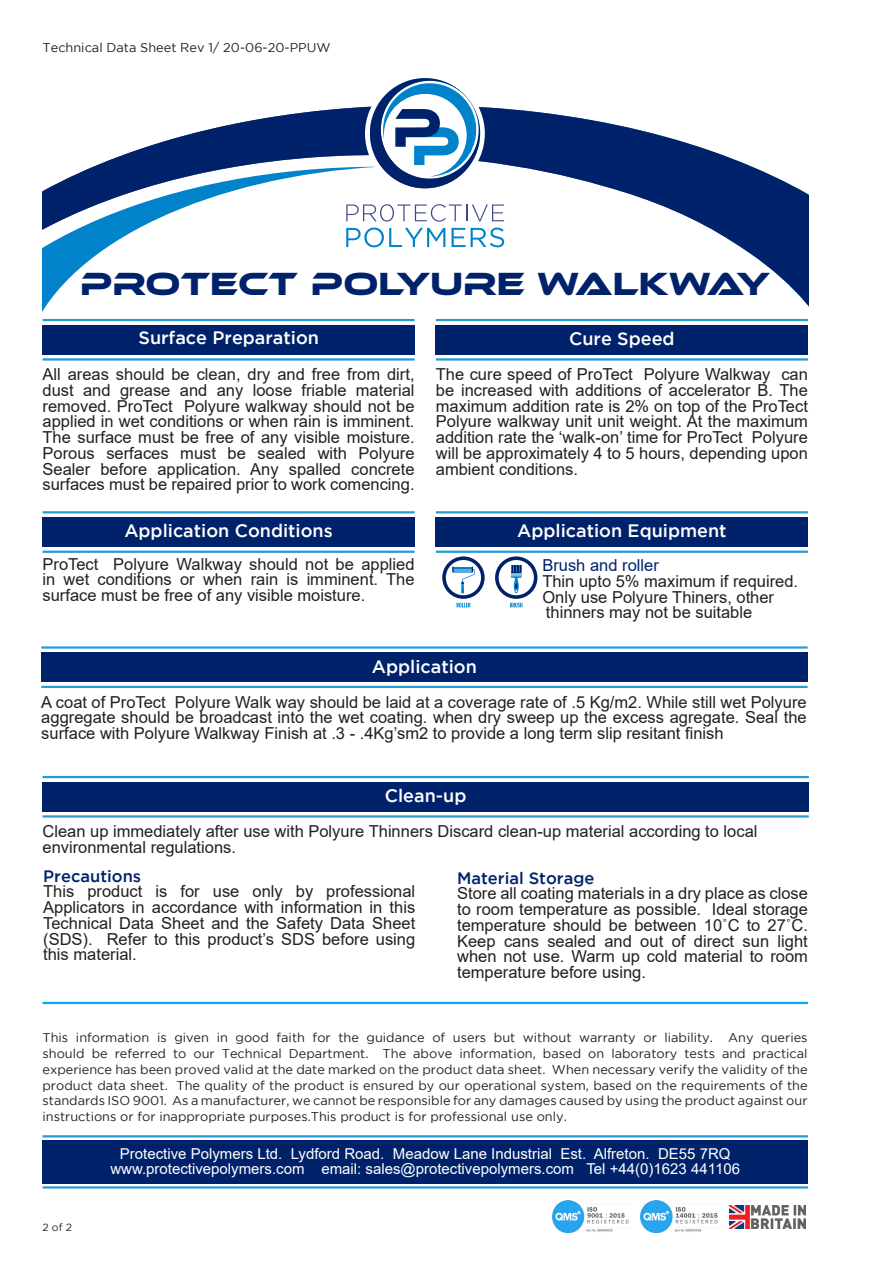
<style>
.page{position:relative;width:893px;height:1263px;background:#fff}
.page>*{position:absolute;margin:0;border:0;box-sizing:border-box;transform-origin:0 0}
.t1{font:33px "Ethnocentric Rg";color:#00226b}
.t2{font:500 18px "Gotham";color:#fff}
.t3{font:16.5px/15.8px "Arial";color:#231f20;text-align:justify}
.t4{font:500 16.5px "Gotham";color:#00226b}
.t5{font:16.5px "Arial";color:#00226b}
.t6{font:15px "Arial";color:#fff}
.t7{font:12.75px/15.8px "Gotham";color:#231f20;text-align:justify}
.t8{font:10.5px "Gotham";color:#231f20}
</style>
<div class="page">
<hr style="left:43px;top:1002px;width:765px;height:2px;background:#00aeef">
<div style="left:43px;top:517px;width:372px;height:30px;background:#00226b"></div>
<div style="left:436px;top:517px;width:372px;height:30px;background:#00226b"></div>
<hr style="left:43px;top:511px;width:372px;height:2px;background:#279ad6">
<hr style="left:436px;top:511px;width:372px;height:2px;background:#279ad6">
<hr style="left:43px;top:551px;width:372px;height:2px;background:#279ad6">
<hr style="left:436px;top:551px;width:372px;height:2px;background:#279ad6">
<div style="left:43px;top:782px;width:766px;height:30px;background:#00226b"></div>
<hr style="left:43px;top:776px;width:766px;height:2px;background:#279ad6">
<hr style="left:43px;top:815px;width:766px;height:2px;background:#279ad6">
<div style="left:43px;top:325px;width:372px;height:30px;background:#00226b"></div>
<div style="left:436px;top:325px;width:372px;height:30px;background:#00226b"></div>
<hr style="left:43px;top:319px;width:372px;height:2px;background:#279ad6">
<hr style="left:436px;top:319px;width:372px;height:2px;background:#279ad6">
<hr style="left:43px;top:358px;width:372px;height:3px;background:#279ad6">
<hr style="left:436px;top:358px;width:372px;height:3px;background:#279ad6">
<svg style="left:442px;top:556px;width:43px;height:51px"></svg>
<svg style="left:495px;top:556px;width:42px;height:51px"></svg>
<div style="left:41px;top:652px;width:767px;height:30px;background:#00226b"></div>
<hr style="left:41px;top:646px;width:767px;height:3px;background:#279ad6">
<hr style="left:41px;top:686px;width:767px;height:2px;background:#279ad6">
<div style="left:43px;top:1140px;width:765px;height:44px;background:#00226b"></div>
<hr style="left:43px;top:1135px;width:765px;height:2px;background:#279ad6">
<hr style="left:43px;top:1186px;width:765px;height:2px;background:#279ad6">
<img style="left:552px;top:1200px;width:79px;height:32px">
<img style="left:641px;top:1200px;width:79px;height:32px">
<img style="left:729px;top:1205px;width:76px;height:24px">
<svg style="left:43px;top:107px;width:765px;height:204px"></svg>
<svg style="left:346px;top:204px;width:158px;height:18px"></svg>
<svg style="left:346px;top:228px;width:99px;height:19px"></svg>
<svg style="left:452px;top:228px;width:52px;height:19px"></svg>
<svg style="left:365px;top:78px;width:120px;height:116px"></svg>
<p class="t7" style="left:43px;top:39px;width:290px">Technical Data Sheet Rev 1/ 20-06-20-PPUW</p>
<p class="t1" style="left:80px;top:263px;width:692px">PROTECT POLYURE WALKWAY</p>
<p class="t2" style="left:139px;top:327px;width:182px">Surface Preparation</p>
<p class="t2" style="left:569px;top:328px;width:107px">Cure Speed</p>
<p class="t3" style="left:43px;top:366px;width:374px">All areas should be clean, dry and free from dirt, dust and grease and any loose friable material removed. ProTect Polyure walkway should not be applied in wet conditions or when rain is imminent.<br>The surface must be free of any visible moisture.<br>Porous serfaces must be sealed with Polyure Sealer before application. Any spalled concrete surfaces must be repaired prior to work comencing.</p>
<p class="t3" style="left:436px;top:366px;width:374px">The cure speed of ProTect Polyure Walkway can be increased with additions of accelerator B. The maximum addition rate is 2% on top of the ProTect Polyure walkway unit unit weight. At the maximum addition rate the ‘walk-on’ time for ProTect Polyure will be approximately 4 to 5 hours, depending upon ambient conditions.</p>
<p class="t2" style="left:124px;top:521px;width:210px">Application Conditions</p>
<p class="t2" style="left:517px;top:521px;width:211px">Application Equipment</p>
<p class="t3" style="left:43px;top:556px;width:374px">ProTect Polyure Walkway should not be applied in wet conditions or when rain is imminent. The surface must be free of any visible moisture.</p>
<p class="t2" style="left:372px;top:656px;width:106px">Application</p>
<p class="t5" style="left:542px;top:554px;width:118px">Brush and roller</p>
<p class="t3" style="left:542px;top:573px;width:257px">Thin upto 5% maximum if required.<br>Only use Polyure Thiners, other</p>
<p class="t3" style="left:546px;top:605px;width:208px">thinners may not be suitable</p>
<p class="t3" style="left:41px;top:694px;width:767px">A coat of ProTect Polyure Walk way should be laid at a coverage rate of .5 Kg/m2. While still wet Polyure aggregate should be broadcast into the wet coating. when dry sweep up the excess agregate. Seal the surface with Polyure Walkway Finish at .3 - .4Kg’sm2 to provide a long term slip resitant finish</p>
<p class="t2" style="left:385px;top:785px;width:83px">Clean-up</p>
<p class="t3" style="left:43px;top:823px;width:716px">Clean up immediately after use with Polyure Thinners Discard clean-up material according to local environmental regulations.</p>
<p class="t4" style="left:43px;top:866px;width:99px">Precautions</p>
<p class="t3" style="left:43px;top:883px;width:374px">This product is for use only by professional Applicators in accordance with information in this Technical Data Sheet and the Safety Data Sheet (SDS). Refer to this product’s SDS before using this material.</p>
<p class="t4" style="left:457px;top:868px;width:139px">Material Storage</p>
<p class="t3" style="left:457px;top:885px;width:352px">Store all coating materials in a dry place as close to room temperature as possible. Ideal storage temperature should be between 10˚C to 27˚C.<br>Keep cans sealed and out of direct sun light when not use. Warm up cold material to room temperature before using.</p>
<p class="t7" style="left:43px;top:1030px;width:767px">This information is given in good faith for the guidance of users but without warranty or liability. Any queries should be referred to our Technical Department. The above information, based on laboratory tests and practical experience has been proved valid at the date marked on the product data sheet. When necessary verify the validity of the product data sheet. The quality of the product is ensured by our operational system, based on the requirements of the standards ISO 9001. As a manufacturer, we cannot be responsible for any damages caused by using the product against our instructions or for inappropriate purposes.This product is for professional use only.</p>
<p class="t8" style="left:43px;top:1222px;width:31px">2 of 2</p>
<p class="t6" style="left:120px;top:1143px;width:612px">Protective Polymers Ltd. Lydford Road. Meadow Lane Industrial Est. Alfreton. DE55 7RQ</p>
<p class="t6" style="left:110px;top:1159px;width:631px">www.protectivepolymers.com email: sales@protectivepolymers.com Tel +44(0)1623 441106</p>
</div>
